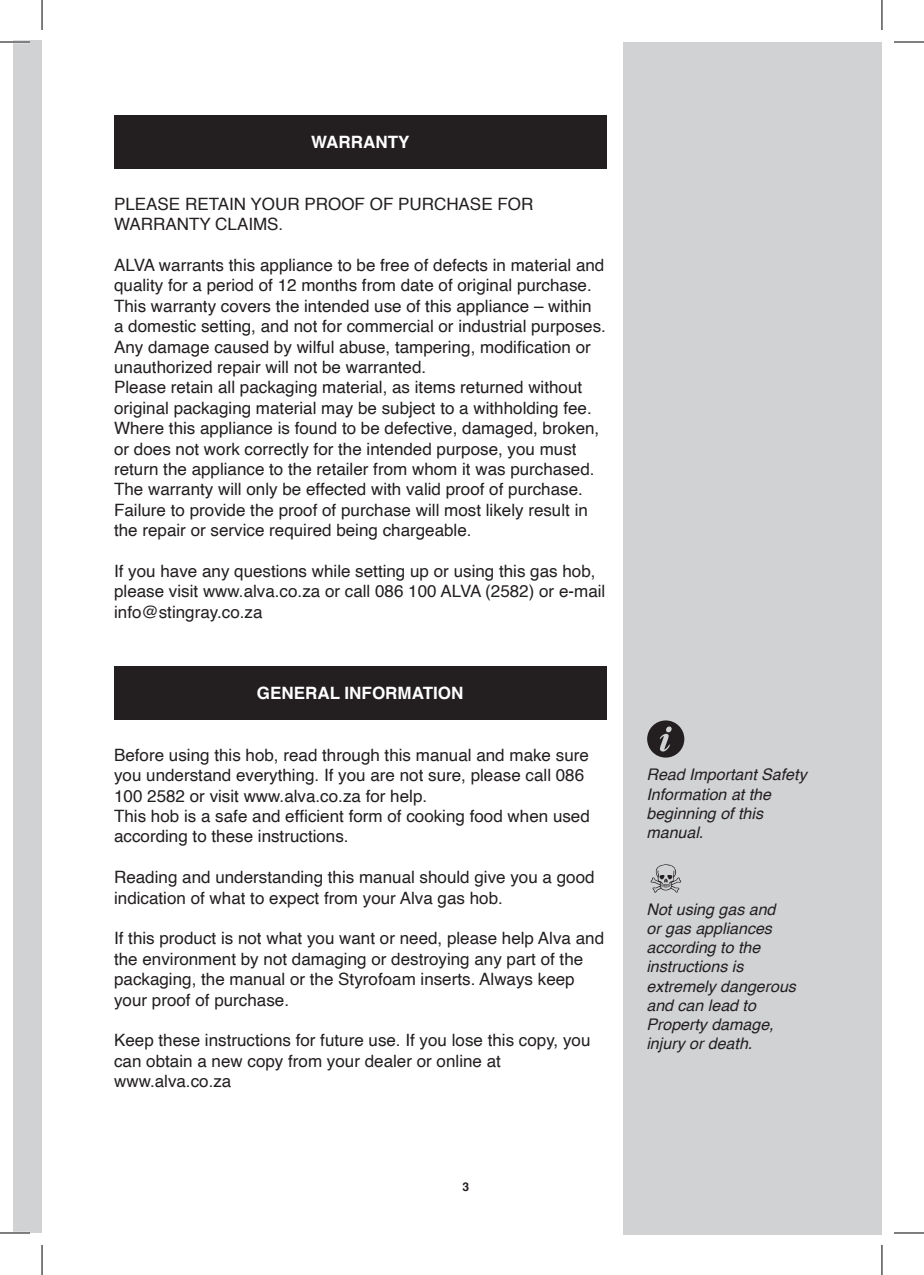
<style>
.page{position:relative;width:924px;height:1275px;background:#fff}
.page>*{position:absolute;margin:0;border:0;box-sizing:border-box;transform-origin:0 0}
.t1{font:17px/20.4px "Helvetica";color:#231f20}
.t2{font:700 17px "Helvetica";color:#fff}
.t3{font:italic 16px/19.2px "Helvetica";color:#231f20}
.t4{font:700 12px "Helvetica";color:#231f20}
</style>
<div class="page">
<div style="left:114px;top:115px;width:492px;height:54px;background:#231f20"></div>
<div style="left:114px;top:666px;width:492px;height:53px;background:#231f20"></div>
<div style="left:623px;top:42px;width:258px;height:1192px;background:#d1d2d4"></div>
<svg style="left:650px;top:864px;width:31px;height:29px"></svg>
<div style="left:14px;top:41px;width:28px;height:1192px;background:#d1d2d4"></div>
<svg style="left:647px;top:720px;width:37px;height:37px"></svg>
<hr style="left:0;top:41px;width:30px;height:2px;background:#fff">
<hr style="left:0;top:1231px;width:30px;height:3px;background:#fff">
<hr style="left:0;top:42px;width:30px;height:1px;background:#000">
<hr style="left:893px;top:42px;width:30px;height:1px;background:#000">
<hr style="left:0;top:1232px;width:30px;height:1px;background:#000">
<hr style="left:893px;top:1232px;width:30px;height:1px;background:#000">
<hr style="left:42px;top:0;width:1px;height:30px;background:#000">
<hr style="left:42px;top:1245px;width:1px;height:30px;background:#000">
<hr style="left:881px;top:0;width:1px;height:30px;background:#000">
<hr style="left:881px;top:1245px;width:1px;height:30px;background:#000">
<p class="t2" style="left:311px;top:129px;width:100px">WARRANTY</p>
<p class="t1" style="left:114px;top:194px;width:420px">PLEASE RETAIN YOUR PROOF OF PURCHASE FOR<br>WARRANTY CLAIMS.</p>
<p class="t1" style="left:114px;top:255px;width:493px">ALVA warrants this appliance to be free of defects in material and quality for a period of 12 months from date of original purchase.<br>This warranty covers the intended use of this appliance – within<br>a domestic setting, and not for commercial or industrial purposes.<br>Any damage caused by wilful abuse, tampering, modification or unauthorized repair will not be warranted.<br>Please retain all packaging material, as items returned without original packaging material may be subject to a withholding fee.<br>Where this appliance is found to be defective, damaged, broken, or does not work correctly for the intended purpose, you must return the appliance to the retailer from whom it was purchased.<br>The warranty will only be effected with valid proof of purchase.<br>Failure to provide the proof of purchase will most likely result in the repair or service required being chargeable.</p>
<p class="t1" style="left:114px;top:561px;width:492px">If you have any questions while setting up or using this gas hob, please visit www.alva.co.za or call 086 100 ALVA (2582) or e-mail info@stingray.co.za</p>
<p class="t2" style="left:257px;top:680px;width:208px">GENERAL INFORMATION</p>
<p class="t1" style="left:114px;top:745px;width:477px">Before using this hob, read through this manual and make sure you understand everything. If you are not sure, please call 086<br>100 2582 or visit www.alva.co.za for help.<br>This hob is a safe and efficient form of cooking food when used according to these instructions.</p>
<p class="t1" style="left:114px;top:867px;width:482px">Reading and understanding this manual should give you a good indication of what to expect from your Alva gas hob.</p>
<p class="t1" style="left:114px;top:928px;width:491px">If this product is not what you want or need, please help Alva and the environment by not damaging or destroying any part of the packaging, the manual or the Styrofoam inserts. Always keep your proof of purchase.</p>
<p class="t1" style="left:114px;top:1030px;width:477px">Keep these instructions for future use. If you lose this copy, you can obtain a new copy from your dealer or online at www.alva.co.za</p>
<p class="t4" style="left:462px;top:1177px;width:8px">3</p>
<p class="t3" style="left:646px;top:765px;width:162px">Read Important Safety<br>Information at the beginning of this manual.</p>
<p class="t3" style="left:646px;top:900px;width:151px">Not using gas and<br>or gas appliances according to the instructions is extremely dangerous and can lead to<br>Property damage, injury or death.</p>
</div>
